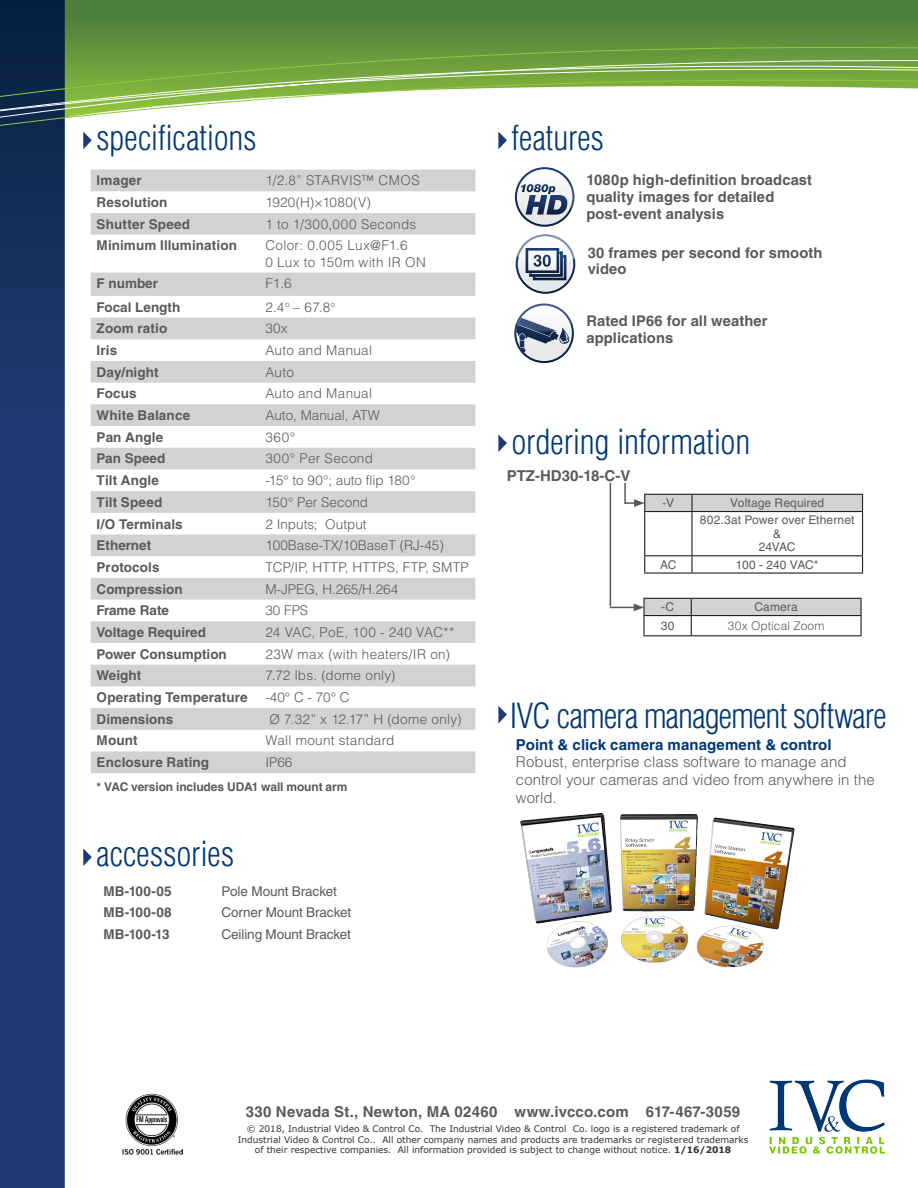
<style>
.page{position:relative;width:918px;height:1188px;background:#fff}
.page>*{position:absolute;margin:0;border:0;box-sizing:border-box;transform-origin:0 0}
.t1{font:300 condensed 33.75px "Helvetica LT Std";letter-spacing:-.005em;color:#003876}
.t2{font:300 15px/18px "Helvetica LT Std";letter-spacing:.005em;color:#5a5a5a}
.t3{font:700 15px "Helvetica LT Std";letter-spacing:.01em;color:#5a5a5a}
.t4{font:700 15px "Helvetica LT Std";letter-spacing:.005em;color:#003876}
.t5{font:700 14.7px/16.8px "Helvetica LT Std";letter-spacing:.005em;color:#5a5a5a}
.t6{font:300 13.5px "Helvetica LT Std";letter-spacing:.02em;color:#5a5a5a}
.t7{font:700 13.5px "Helvetica LT Std";letter-spacing:.005em;color:#5a5a5a}
.t8{font:300 13.5px "Helvetica LT Std";color:#5a5a5a}
.t9{font:13.5px "Helvetica LT Std";letter-spacing:-.005em;color:#5a5a5a}
.t10{font:300 13.5px "Helvetica LT Std";letter-spacing:-.005em;color:#5a5a5a}
.t11{font:12px "Helvetica LT Std";letter-spacing:.01em;color:#5a5a5a}
.t12{font:700 12px "Helvetica LT Std";letter-spacing:-.01em;color:#5a5a5a}
.t13{font:300 12px "Helvetica LT Std";letter-spacing:.01em;color:#5a5a5a}
.t14{font:12px "Helvetica LT Std";letter-spacing:-.015em;color:#5a5a5a}
.t15{font:9px/10.8px "Verdana";color:#333;text-align:center}
.s1{font-weight:700}
</style>
<div class="page">
<svg style="left:0;top:207px;width:65px;height:981px;background:#1c396f"></svg>
<svg style="left:0;top:0;width:918px;height:207px"></svg>
<svg style="left:91px;top:170px;width:384px;height:603px"></svg>
<svg style="left:83px;top:132px;width:9px;height:17px"></svg>
<img style="left:122px;top:1094px;width:60px;height:61px">
<svg style="left:83px;top:848px;width:9px;height:18px"></svg>
<img style="left:520px;top:813px;width:275px;height:155px">
<svg style="left:498px;top:706px;width:9px;height:18px"></svg>
<img style="left:769px;top:1079px;width:116px;height:75px">
<svg style="left:498px;top:435px;width:9px;height:17px"></svg>
<hr style="left:644px;top:512px;width:1px;height:43px;background:#231f20">
<hr style="left:691px;top:512px;width:2px;height:43px;background:#231f20">
<hr style="left:862px;top:512px;width:1px;height:43px;background:#231f20">
<svg style="left:644px;top:556px;width:1px;height:16px"></svg>
<svg style="left:691px;top:556px;width:2px;height:16px"></svg>
<svg style="left:862px;top:556px;width:1px;height:16px"></svg>
<hr style="left:644px;top:572px;width:48px;height:2px;background:#231f20">
<hr style="left:692px;top:572px;width:171px;height:2px;background:#231f20">
<hr style="left:644px;top:555px;width:48px;height:1px;background:#231f20">
<hr style="left:692px;top:555px;width:171px;height:1px;background:#231f20">
<hr style="left:624px;top:483px;width:2px;height:21px;background:#5a5a5a">
<svg style="left:625px;top:494px;width:238px;height:18px;background:#bfbfc1"></svg>
<hr style="left:643px;top:635px;width:48px;height:1px;background:#231f20">
<hr style="left:691px;top:635px;width:171px;height:1px;background:#231f20">
<hr style="left:610px;top:483px;width:1px;height:123px;background:#5a5a5a">
<svg style="left:610px;top:598px;width:252px;height:37px"></svg>
<svg style="left:498px;top:132px;width:9px;height:17px"></svg>
<svg style="left:512px;top:164px;width:67px;height:130px"></svg>
<svg style="left:514px;top:303px;width:60px;height:60px"></svg>
<p class="t1" style="left:96px;top:116px;width:162px">specifications</p>
<p class="t7" style="left:97px;top:172px;width:47px">Imager</p>
<p class="t6" style="left:265px;top:172px;width:156px">1/2.8” STARVIS™ CMOS</p>
<p class="t7" style="left:97px;top:194px;width:72px">Resolution</p>
<p class="t6" style="left:265px;top:194px;width:107px">1920(H)×1080(V)</p>
<p class="t7" style="left:97px;top:216px;width:95px">Shutter Speed</p>
<p class="t6" style="left:265px;top:215px;width:152px">1 to 1/300,000 Seconds</p>
<p class="t7" style="left:97px;top:237px;width:142px">Minimum Illumination</p>
<p class="t6" style="left:265px;top:237px;width:144px">Color: 0.005 Lux@F1.6</p>
<p class="t6" style="left:265px;top:253px;width:162px">0 Lux to 150m with IR ON</p>
<p class="t7" style="left:97px;top:275px;width:63px">F number</p>
<p class="t6" style="left:265px;top:275px;width:28px">F1.6</p>
<p class="t7" style="left:97px;top:299px;width:85px">Focal Length</p>
<p class="t6" style="left:265px;top:298px;width:71px">2.4<sup>o</sup> – 67.8<sup>o</sup></p>
<p class="t7" style="left:97px;top:320px;width:72px">Zoom ratio</p>
<p class="t6" style="left:265px;top:320px;width:24px">30x</p>
<p class="t7" style="left:97px;top:342px;width:22px">Iris</p>
<p class="t6" style="left:265px;top:342px;width:108px">Auto and Manual</p>
<p class="t7" style="left:97px;top:364px;width:64px">Day/night</p>
<p class="t6" style="left:265px;top:363px;width:30px">Auto</p>
<p class="t7" style="left:97px;top:385px;width:42px">Focus</p>
<p class="t6" style="left:265px;top:385px;width:108px">Auto and Manual</p>
<p class="t7" style="left:97px;top:407px;width:95px">White Balance</p>
<p class="t8" style="left:265px;top:407px;width:116px">Auto, Manual, ATW</p>
<p class="t7" style="left:97px;top:429px;width:68px">Pan Angle</p>
<p class="t6" style="left:265px;top:429px;width:31px">360°</p>
<p class="t7" style="left:97px;top:450px;width:70px">Pan Speed</p>
<p class="t6" style="left:265px;top:450px;width:109px">300° Per Second</p>
<p class="t7" style="left:97px;top:472px;width:64px">Tilt Angle</p>
<p class="t10" style="left:265px;top:472px;width:152px">-15° to 90°; auto flip 180°</p>
<p class="t7" style="left:97px;top:494px;width:67px">Tilt Speed</p>
<p class="t6" style="left:265px;top:494px;width:104px">150° Per Second</p>
<p class="t7" style="left:97px;top:516px;width:88px">I/O Terminals</p>
<p class="t8" style="left:265px;top:515px;width:103px">2 Inputs; Output</p>
<p class="t7" style="left:97px;top:537px;width:56px">Ethernet</p>
<p class="t8" style="left:265px;top:537px;width:180px">100Base-TX/10BaseT (RJ-45)</p>
<p class="t7" style="left:97px;top:559px;width:64px">Protocols</p>
<p class="t6" style="left:265px;top:559px;width:205px">TCP/IP, HTTP, HTTPS, FTP, SMTP</p>
<p class="t7" style="left:97px;top:581px;width:87px">Compression</p>
<p class="t8" style="left:265px;top:580px;width:134px">M-JPEG, H.265/H.264</p>
<p class="t7" style="left:97px;top:602px;width:74px">Frame Rate</p>
<p class="t6" style="left:265px;top:602px;width:44px">30 FPS</p>
<p class="t7" style="left:97px;top:624px;width:111px">Voltage Required</p>
<p class="t6" style="left:265px;top:624px;width:191px">24 VAC, PoE, 100 - 240 VAC**</p>
<p class="t7" style="left:97px;top:646px;width:132px">Power Consumption</p>
<p class="t6" style="left:265px;top:645px;width:186px">23W max (with heaters/IR on)</p>
<p class="t7" style="left:97px;top:667px;width:46px">Weight</p>
<p class="t6" style="left:265px;top:667px;width:132px">7.72 lbs. (dome only)</p>
<p class="t7" style="left:97px;top:689px;width:153px">Operating Temperature</p>
<p class="t6" style="left:265px;top:689px;width:86px">-40° C - 70° C</p>
<p class="t7" style="left:97px;top:711px;width:78px">Dimensions</p>
<p class="t6" style="left:269px;top:711px;width:194px">Ø 7.32” x 12.17” H (dome only)</p>
<p class="t7" style="left:97px;top:732px;width:42px">Mount</p>
<p class="t6" style="left:265px;top:732px;width:131px">Wall mount standard</p>
<p class="t7" style="left:97px;top:754px;width:114px">Enclosure Rating</p>
<p class="t6" style="left:265px;top:754px;width:29px">IP66</p>
<p class="t12" style="left:97px;top:779px;width:252px">* VAC version includes UDA1 wall mount arm</p>
<p class="t1" style="left:96px;top:833px;width:139px">accessories</p>
<p class="t7" style="left:104px;top:883px;width:69px">MB-100-05</p>
<p class="t9" style="left:222px;top:883px;width:117px">Pole Mount Bracket</p>
<p class="t7" style="left:104px;top:904px;width:69px">MB-100-08</p>
<p class="t9" style="left:222px;top:905px;width:131px">Corner Mount Bracket</p>
<p class="t7" style="left:104px;top:926px;width:67px">MB-100-13</p>
<p class="t9" style="left:222px;top:926px;width:131px">Ceiling Mount Bracket</p>
<p class="t1" style="left:512px;top:116px;width:94px">features</p>
<p class="t5" style="left:586px;top:171px;width:227px">1080p high-definition broadcast</p>
<p class="t5" style="left:586px;top:188px;width:189px">quality images for detailed</p>
<p class="t5" style="left:586px;top:205px;width:139px">post-event analysis</p>
<p class="t5" style="left:588px;top:244px;width:236px">30 frames per second for smooth</p>
<p class="t5" style="left:588px;top:261px;width:40px">video</p>
<p class="t5" style="left:586px;top:313px;width:183px">Rated IP66 for all weather applications</p>
<p class="t1" style="left:512px;top:420px;width:240px">ordering information</p>
<p class="t11" style="left:662px;top:496px;width:13px">-V</p>
<p class="t11" style="left:730px;top:496px;width:96px">Voltage Required</p>
<p class="t11" style="left:700px;top:513px;width:156px">802.3at Power over Ethernet</p>
<p class="t11" style="left:773px;top:527px;width:10px">&amp;</p>
<p class="t11" style="left:759px;top:540px;width:38px">24VAC</p>
<p class="t11" style="left:660px;top:558px;width:18px">AC</p>
<p class="t14" style="left:736px;top:558px;width:84px">100 - 240 VAC*</p>
<p class="t11" style="left:661px;top:600px;width:15px">-C</p>
<p class="t11" style="left:754px;top:600px;width:45px">Camera</p>
<p class="t11" style="left:661px;top:619px;width:15px">30</p>
<p class="t13" style="left:728px;top:618px;width:98px">30x Optical Zoom</p>
<p class="t3" style="left:507px;top:466px;width:125px">PTZ-HD30-18-C-V</p>
<p class="t1" style="left:510px;top:695px;width:378px">IVC camera management software</p>
<p class="t4" style="left:516px;top:735px;width:317px">Point &amp; click camera management &amp; control</p>
<p class="t2" style="left:516px;top:752px;width:360px">Robust, enterprise class software to manage and control your cameras and video from anywhere in the world.</p>
<p class="t3" style="left:246px;top:1102px;width:496px">330 Nevada St., Newton, MA 02460 www.ivcco.com 617-467-3059</p>
<p class="t15" style="left:238px;top:1123px;width:512px">© 2018, Industrial Video &amp; Control Co. The Industrial Video &amp; Control Co. logo is a registered trademark of<br>Industrial Video &amp; Control Co.. All other company names and products are trademarks or registered trademarks of their respective companies. All information provided is subject to change without notice. <span class="s1">1/16/2018</span></p>
</div>
